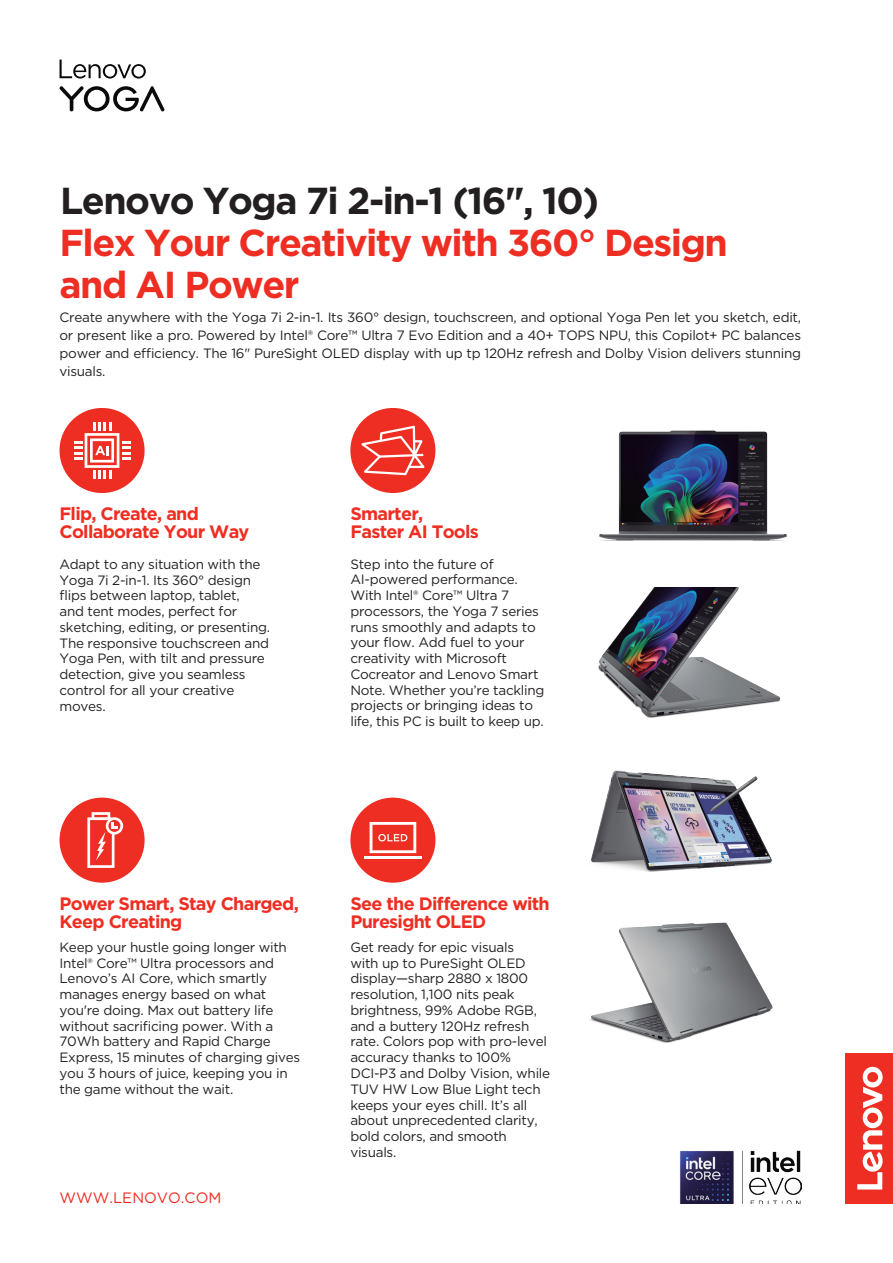
<style>
.page{position:relative;width:893px;height:1263px;background:#fff}
.page>*{position:absolute;margin:0;border:0;box-sizing:border-box;transform-origin:0 0}
.t1{font:700 37.5px/42px "Gotham";letter-spacing:-.04em;color:#ee2e22}
.t2{font:700 37.5px "Gotham";letter-spacing:-.04em;color:#231f20}
.t3{font:700 18px/18px "Gotham";letter-spacing:-.04em;color:#ee2e22}
.t4{font:15px "Gotham";color:#ee2e22}
.t5{font:13.5px/15.8px "Gotham";letter-spacing:-.02em;color:#231f20}
</style>
<div class="page">
<div style="left:59px;top:408px;width:86px;height:85px;background:#ee2e22;border-radius:50%"></div>
<svg style="left:74px;top:422px;width:56px;height:57px"></svg>
<div style="left:350px;top:408px;width:85px;height:85px;background:#ee2e22;border-radius:50%"></div>
<svg style="left:361px;top:426px;width:63px;height:49px"></svg>
<div style="left:846px;top:1053px;width:47px;height:150px;background:#ee2e22"></div>
<svg style="left:857px;top:1067px;width:26px;height:122px"></svg>
<svg style="left:60px;top:60px;width:86px;height:19px"></svg>
<svg style="left:59px;top:86px;width:106px;height:25px"></svg>
<div style="left:60px;top:798px;width:85px;height:85px;background:#ee2e22;border-radius:50%"></div>
<div style="left:350px;top:797px;width:86px;height:86px;background:#ee2e22;border-radius:50%"></div>
<img style="left:680px;top:1150px;width:121px;height:53px">
<svg style="left:87px;top:812px;width:36px;height:56px"></svg>
<hr style="left:364px;top:856px;width:57px;height:2px;background:#fff">
<svg style="left:370px;top:822px;width:46px;height:31px"></svg>
<img style="left:598px;top:587px;width:182px;height:124px">
<img style="left:591px;top:711px;width:181px;height:161px">
<img style="left:599px;top:430px;width:188px;height:111px">
<img style="left:589px;top:922px;width:184px;height:121px">
<h1 class="t2" style="left:60px;top:176px;width:540px">Lenovo Yoga 7i 2-in-1 (16", 10)</h1>
<h1 class="t1" style="left:60px;top:222px;width:670px">Flex Your Creativity with 360° Design and AI Power</h1>
<p class="t5" style="left:60px;top:308px;width:743px;line-height:18px;text-align:justify">Create anywhere with the Yoga 7i 2-in-1. Its 360° design, touchscreen, and optional Yoga Pen let you sketch, edit, or present like a pro. Powered by Intel® Core™ Ultra 7 Evo Edition and a 40+ TOPS NPU, this Copilot+ PC balances power and efficiency. The 16" PureSight OLED display with up tp 120Hz refresh and Dolby Vision delivers stunning visuals.</p>
<h2 class="t3" style="left:60px;top:504px;width:191px">Flip, Create, and<br>Collaborate Your Way</h2>
<p class="t5" style="left:60px;top:556px;width:212px">Adapt to any situation with the<br>Yoga 7i 2-in-1. Its 360° design flips between laptop, tablet,<br>and tent modes, perfect for sketching, editing, or presenting.<br>The responsive touchscreen and<br>Yoga Pen, with tilt and pressure detection, give you seamless control for all your creative moves.</p>
<h2 class="t3" style="left:350px;top:504px;width:130px">Smarter,<br>Faster AI Tools</h2>
<p class="t5" style="left:350px;top:556px;width:196px">Step into the future of<br>AI-powered performance.<br>With Intel® Core™ Ultra 7 processors, the Yoga 7 series runs smoothly and adapts to your flow. Add fuel to your creativity with Microsoft<br>Cocreator and Lenovo Smart<br>Note. Whether you’re tackling projects or bringing ideas to life, this PC is built to keep up.</p>
<h2 class="t3" style="left:60px;top:894px;width:241px">Power Smart, Stay Charged,<br>Keep Creating</h2>
<p class="t5" style="left:60px;top:939px;width:242px">Keep your hustle going longer with<br>Intel® Core™ Ultra processors and<br>Lenovo’s AI Core, which smartly manages energy based on what you're doing. Max out battery life without sacrificing power. With a<br>70Wh battery and Rapid Charge<br>Express, 15 minutes of charging gives you 3 hours of juice, keeping you in the game without the wait.</p>
<p class="t4" style="left:60px;top:1188px;width:163px">WWW.LENOVO.COM</p>
<h2 class="t3" style="left:350px;top:894px;width:201px">See the Difference with<br>Puresight OLED</h2>
<p class="t5" style="left:350px;top:939px;width:201px">Get ready for epic visuals<br>with up to PureSight OLED display—sharp 2880 x 1800 resolution, 1,100 nits peak brightness, 99% Adobe RGB, and a buttery 120Hz refresh rate. Colors pop with pro-level accuracy thanks to 100%<br>DCI-P3 and Dolby Vision, while<br>TUV HW Low Blue Light tech keeps your eyes chill. It’s all about unprecedented clarity, bold colors, and smooth visuals.</p>
</div>
